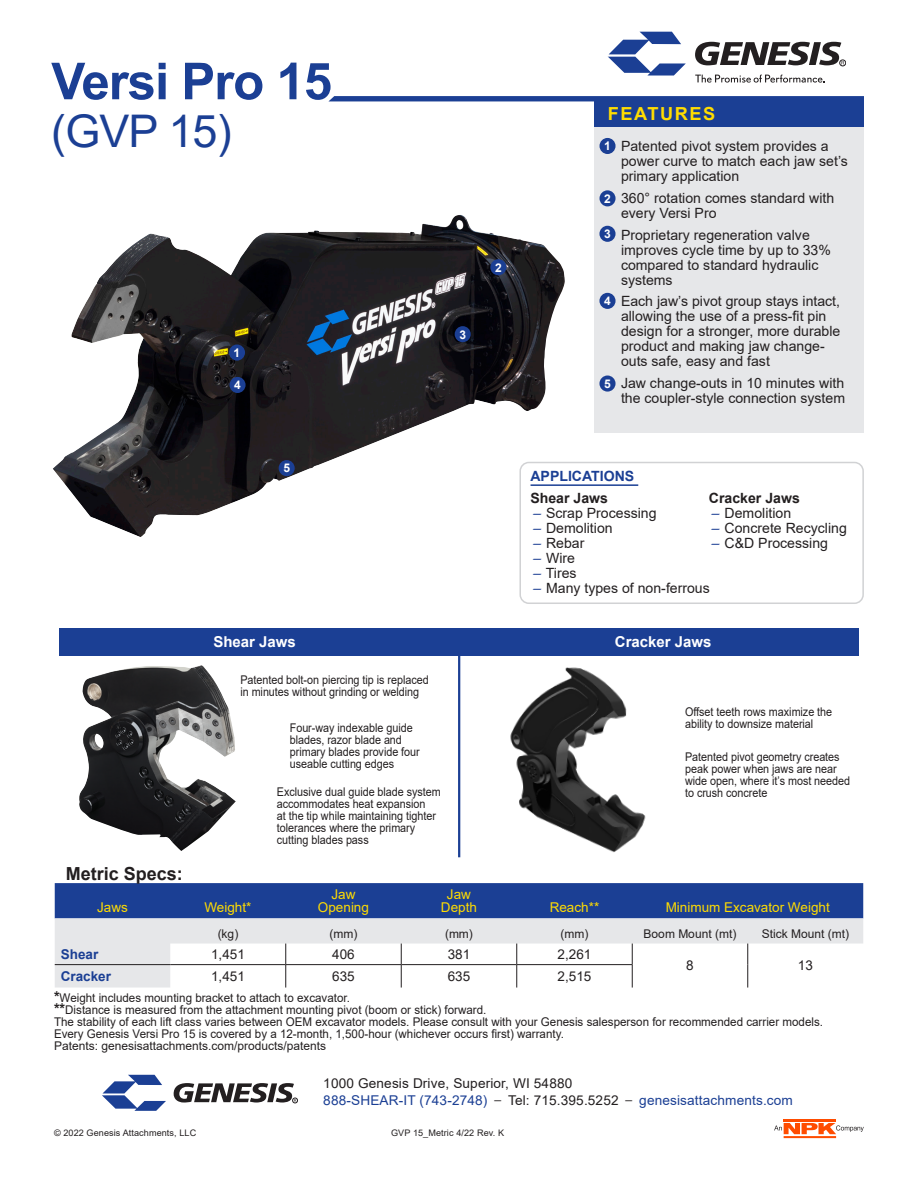
<style>
.page{position:relative;width:918px;height:1188px;background:#fff}
.page>*{position:absolute;margin:0;border:0;box-sizing:border-box;transform-origin:0 0}
.t1{font:700 51px "Arial";letter-spacing:-.02em;color:#1b3f94}
.t2{font:45px "Arial";color:#1b3f94}
.t3{font:700 18px "Arial";color:#231f20}
.t4{font:700 18px "Arial";letter-spacing:.085em;color:#ffdc01}
.t5{font:700 15px "Arial";color:#fff}
.Paragraph_Style_1{font:14.1px/15px "Arial";color:#231f20}
.Paragraph_Style_1-2{font:700 14.1px "Arial";color:#231f20}
.Paragraph_Style_1-3{font:700 14.1px "Arial";color:#1b3f94}
.t6{font:13.5px "Arial";letter-spacing:.01em;color:#231f20}
.t7{font:13.5px "Arial";letter-spacing:.01em;color:#1b3f94}
.t8{font:13.5px "Arial";color:#ffdc01}
.t9{font:700 13.5px "Arial";color:#1b3f94}
.t10{font:12px/12px "Arial";letter-spacing:-.005em;color:#231f20;scale:.9 1}
.t11{font:12px "Arial";letter-spacing:-.005em;color:#231f20}
.t12{font:700 12px "Arial";color:#fff}
.t13{font:9px "Arial";letter-spacing:.01em;color:#231f20}
.s1{font-style:italic;color:#1b3f94}
.s2{font-weight:700;font-size:15px}
.s3{font-family:"Benton Sans";color:#231f20}
.s4{color:#231f20}
</style>
<div class="page">
<hr style="left:458px;top:655px;width:2px;height:202px;background:#1b3f94">
<div style="left:59px;top:628px;width:800px;height:27px;background:#1b3f94"></div>
<img style="left:79px;top:665px;width:157px;height:186px">
<div style="left:839px;top:60px;width:7px;height:6px;border:1px solid #231f20;border-radius:50%"></div>
<svg style="left:695px;top:42px;width:149px;height:23px"></svg>
<svg style="left:607px;top:32px;width:79px;height:44px"></svg>
<svg style="left:695px;top:75px;width:130px;height:7px"></svg>
<svg style="left:329px;top:96px;width:535px;height:5px;background:#204396"></svg>
<div style="left:594px;top:127px;width:270px;height:306px;background:#e6e7e9"></div>
<div style="left:594px;top:100px;width:270px;height:27px;background:#1b3f94"></div>
<div style="left:600px;top:138px;width:16px;height:16px;background:#1b3f94;border-radius:50%"></div>
<div style="left:600px;top:190px;width:16px;height:16px;background:#1b3f94;border-radius:50%"></div>
<div style="left:599px;top:226px;width:17px;height:16px;background:#1b3f94;border-radius:50%"></div>
<div style="left:599px;top:293px;width:17px;height:16px;background:#1b3f94;border-radius:50%"></div>
<div style="left:599px;top:376px;width:17px;height:16px;background:#1b3f94;border-radius:50%"></div>
<img style="left:53px;top:215px;width:446px;height:322px">
<div style="left:229px;top:345px;width:16px;height:16px;background:#1b3f94;border-radius:50%"></div>
<div style="left:490px;top:259px;width:16px;height:16px;background:#1b3f94;border-radius:50%"></div>
<div style="left:455px;top:326px;width:16px;height:16px;background:#1b3f94;border-radius:50%"></div>
<div style="left:229px;top:377px;width:17px;height:16px;background:#1b3f94;border-radius:50%"></div>
<div style="left:279px;top:460px;width:16px;height:16px;background:#1b3f94;border-radius:50%"></div>
<svg style="left:174px;top:1083px;width:124px;height:20px"></svg>
<svg style="left:102px;top:1075px;width:64px;height:36px"></svg>
<div style="left:519px;top:462px;width:345px;height:142px;border:2px solid #d1d2d4;border-radius:9px"></div>
<hr style="left:531px;top:484px;width:107px;height:2px;background:#1b3f94">
<div style="left:55px;top:883px;width:808px;height:35px;background:#1b3f94"></div>
<svg style="left:55px;top:918px;width:808px;height:70px"></svg>
<hr style="left:55px;top:964px;width:115px;height:1px;background:#231f20">
<hr style="left:170px;top:964px;width:116px;height:1px;background:#231f20">
<hr style="left:286px;top:964px;width:115px;height:1px;background:#231f20">
<svg style="left:285px;top:944px;width:1px;height:44px"></svg>
<hr style="left:517px;top:964px;width:116px;height:1px;background:#231f20">
<hr style="left:401px;top:964px;width:116px;height:1px;background:#231f20">
<svg style="left:401px;top:944px;width:1px;height:44px"></svg>
<svg style="left:516px;top:944px;width:1px;height:44px"></svg>
<svg style="left:632px;top:944px;width:1px;height:44px"></svg>
<svg style="left:747px;top:944px;width:1px;height:44px"></svg>
<img style="left:510px;top:667px;width:136px;height:186px">
<hr style="left:784px;top:1119px;width:52px;height:2px;background:#ff4c00">
<svg style="left:774px;top:1123px;width:90px;height:15px"></svg>
<p class="t1" style="left:51px;top:45px;width:282px">Versi Pro 15</p>
<p class="t2" style="left:51px;top:100px;width:182px">(GVP 15)</p>
<p class="t12" style="left:234px;top:344px;width:8px">1</p>
<p class="t12" style="left:234px;top:377px;width:8px">4</p>
<p class="t12" style="left:283px;top:460px;width:8px">5</p>
<p class="t12" style="left:459px;top:326px;width:8px">3</p>
<p class="t12" style="left:495px;top:259px;width:8px">2</p>
<p class="t4" style="left:608px;top:101px;width:109px">FEATURES</p>
<p class="t12" style="left:604px;top:138px;width:8px">1</p>
<p class="t12" style="left:604px;top:190px;width:8px">2</p>
<p class="t12" style="left:604px;top:225px;width:8px">3</p>
<p class="t12" style="left:604px;top:293px;width:8px">4</p>
<p class="t12" style="left:604px;top:375px;width:8px">5</p>
<p class="Paragraph_Style_1" style="left:621px;top:139px;width:228px">Patented pivot system provides a power curve to match each jaw set’s primary application</p>
<p class="Paragraph_Style_1" style="left:621px;top:190px;width:215px">360° rotation comes standard with every Versi Pro</p>
<p class="Paragraph_Style_1" style="left:621px;top:227px;width:212px">Proprietary regeneration valve improves cycle time by up to 33% compared to standard hydraulic systems</p>
<p class="Paragraph_Style_1" style="left:621px;top:294px;width:221px">Each jaw’s pivot group stays intact, allowing the use of a press-fit pin design for a stronger, more durable product and making jaw change&shy;outs safe, easy and fast</p>
<p class="Paragraph_Style_1" style="left:621px;top:376px;width:226px">Jaw change-outs in 10 minutes with the coupler-style connection system</p>
<p class="Paragraph_Style_1-3" style="left:530px;top:466px;width:105px">APPLICATIONS</p>
<p class="Paragraph_Style_1-2" style="left:530px;top:488px;width:79px">Shear Jaws</p>
<p class="Paragraph_Style_1" style="left:530px;top:505px;width:128px"><span class="s1">–</span>Scrap Processing</p>
<p class="Paragraph_Style_1" style="left:530px;top:520px;width:84px"><span class="s1">–</span>Demolition</p>
<p class="Paragraph_Style_1" style="left:530px;top:535px;width:56px"><span class="s1">–</span>Rebar</p>
<p class="Paragraph_Style_1" style="left:530px;top:550px;width:46px"><span class="s1">–</span>Wire</p>
<p class="Paragraph_Style_1" style="left:530px;top:565px;width:48px"><span class="s1">–</span>Tires</p>
<p class="Paragraph_Style_1" style="left:530px;top:580px;width:181px"><span class="s1">–</span>Many types of non-ferrous</p>
<p class="Paragraph_Style_1-2" style="left:709px;top:488px;width:92px">Cracker Jaws</p>
<p class="Paragraph_Style_1" style="left:709px;top:505px;width:84px"><span class="s1">–</span>Demolition</p>
<p class="Paragraph_Style_1" style="left:709px;top:520px;width:139px"><span class="s1">–</span>Concrete Recycling</p>
<p class="Paragraph_Style_1" style="left:709px;top:535px;width:121px"><span class="s1">–</span>C&amp;D Processing</p>
<p class="t3" style="left:66px;top:861px;width:119px">Metric Specs:</p>
<p class="t5" style="left:213px;top:631px;width:84px">Shear Jaws</p>
<p class="t5" style="left:615px;top:631px;width:98px">Cracker Jaws</p>
<p class="t10" style="left:240px;top:674px;width:211px">Patented bolt-on piercing tip is replaced in minutes without grinding or welding</p>
<p class="t10" style="left:290px;top:722px;width:146px">Four-way indexable guide blades, razor blade and primary blades provide four useable cutting edges</p>
<p class="t10" style="left:277px;top:786px;width:184px">Exclusive dual guide blade system accommodates heat expansion<br>at the tip while maintaining tighter tolerances where the primary cutting blades pass</p>
<p class="t10" style="left:685px;top:705px;width:165px">Offset teeth rows maximize the ability to downsize material</p>
<p class="t10" style="left:685px;top:751px;width:185px">Patented pivot geometry creates peak power when jaws are near wide open, where it’s most needed to crush concrete</p>
<p class="t8" style="left:97px;top:898px;width:32px">Jaws</p>
<p class="t8" style="left:204px;top:898px;width:49px">Weight*</p>
<p class="t8" style="left:331px;top:885px;width:26px">Jaw</p>
<p class="t8" style="left:318px;top:898px;width:53px">Opening</p>
<p class="t8" style="left:447px;top:885px;width:26px">Jaw</p>
<p class="t8" style="left:441px;top:898px;width:38px">Depth</p>
<p class="t8" style="left:550px;top:898px;width:51px">Reach**</p>
<p class="t8" style="left:666px;top:898px;width:166px">Minimum Excavator Weight</p>
<p class="t11" style="left:218px;top:925px;width:22px">(kg)</p>
<p class="t11" style="left:330px;top:925px;width:29px">(mm)</p>
<p class="t11" style="left:445px;top:925px;width:29px">(mm)</p>
<p class="t11" style="left:561px;top:925px;width:29px">(mm)</p>
<p class="t11" style="left:644px;top:925px;width:94px">Boom Mount (mt)</p>
<p class="t11" style="left:762px;top:925px;width:89px">Stick Mount (mt)</p>
<p class="t9" style="left:61px;top:944px;width:39px">Shear</p>
<p class="t6" style="left:211px;top:945px;width:35px">1,451</p>
<p class="t6" style="left:332px;top:945px;width:24px">406</p>
<p class="t6" style="left:448px;top:945px;width:24px">381</p>
<p class="t6" style="left:558px;top:945px;width:35px">2,261</p>
<p class="t9" style="left:61px;top:967px;width:52px">Cracker</p>
<p class="t6" style="left:211px;top:967px;width:35px">1,451</p>
<p class="t6" style="left:332px;top:967px;width:24px">635</p>
<p class="t6" style="left:448px;top:967px;width:24px">635</p>
<p class="t6" style="left:558px;top:967px;width:35px">2,515</p>
<p class="t6" style="left:686px;top:956px;width:9px">8</p>
<p class="t6" style="left:798px;top:956px;width:17px">13</p>
<p class="t11" style="left:54px;top:990px;width:297px"><span class="s2">*</span>Weight includes mounting bracket to attach to excavator.</p>
<p class="t11" style="left:54px;top:1002px;width:434px"><span class="s2">**</span>Distance is measured from the attachment mounting pivot (boom or stick) forward.</p>
<p class="t11" style="left:54px;top:1014px;width:771px">The stability of each lift class varies between OEM excavator models. Please consult with your Genesis salesperson for recommended carrier models.</p>
<p class="t11" style="left:54px;top:1026px;width:511px">Every Genesis Versi Pro 15 is covered by a 12-month, 1,500-hour (whichever occurs first) warranty.</p>
<p class="t11" style="left:54px;top:1038px;width:274px">Patents: genesisattachments.com/products/patents</p>
<p class="t6" style="left:323px;top:1074px;width:251px">1000 Genesis Drive, Superior, WI 54880</p>
<p class="t7" style="left:323px;top:1091px;width:471px">888-SHEAR-IT (743-2748) <span class="s3">–</span> <span class="s4">Tel: 715.395.5252</span> <span class="s3">–</span> genesisattachments.com</p>
<p class="t13" style="left:54px;top:1127px;width:144px">© 2022 Genesis Attachments, LLC</p>
<p class="t13" style="left:391px;top:1127px;width:114px">GVP 15_Metric 4/22 Rev. K</p>
</div>
